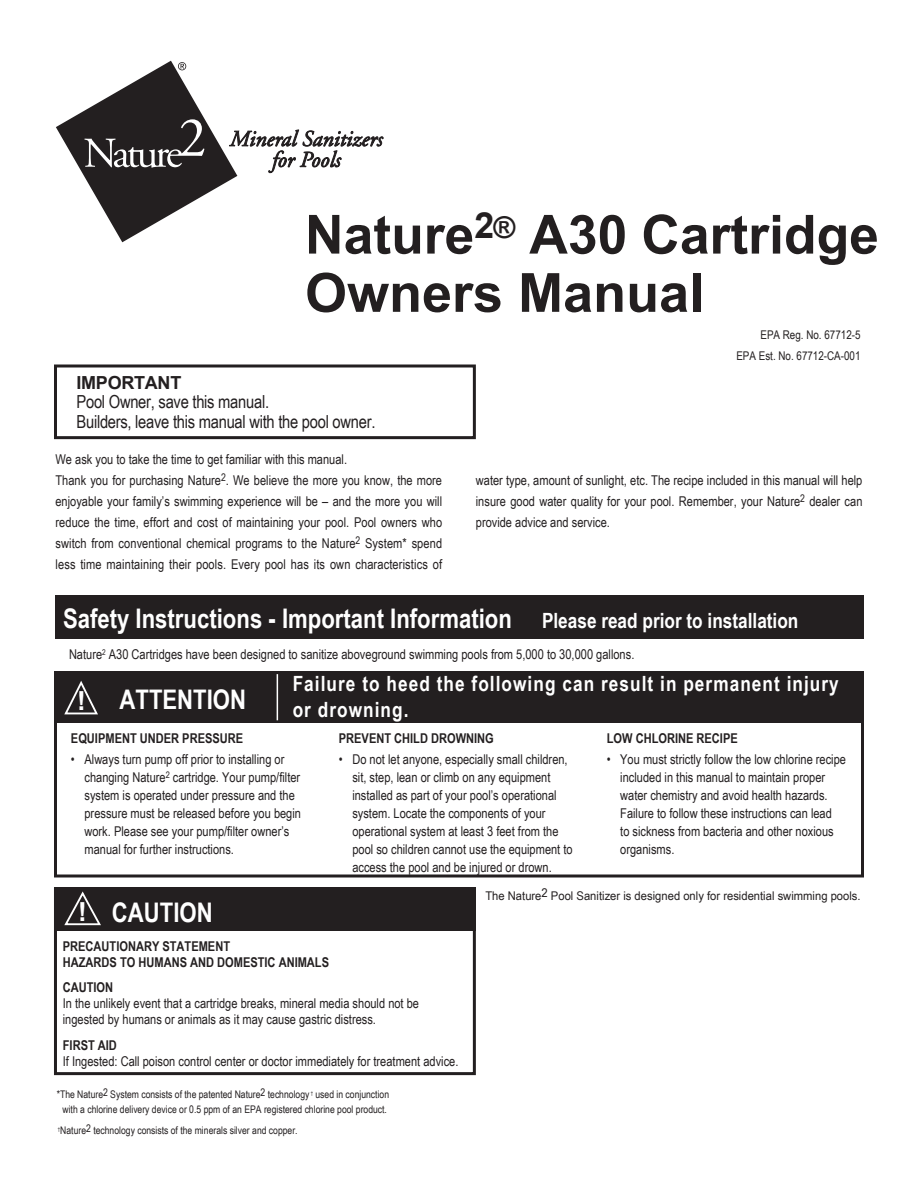
<style>
.page{position:relative;width:918px;height:1188px;background:#fff}
.page>*{position:absolute;margin:0;border:0;box-sizing:border-box;transform-origin:0 0}
.t1{font:700 54px/58.2px "Arial";color:#231f20}
.t2{font:700 27px "Arial Narrow";color:#fff}
.t3{font:700 26.25px "Arial";color:#fff}
.t4{font:700 21px/25.2px "Arial Narrow";letter-spacing:.05em;color:#fff}
.t5{font:18px/19.5px "Arial Narrow";letter-spacing:-.015em;color:#231f20}
.t6{font:700 18px "Arial";letter-spacing:-.015em;color:#231f20}
.t7{font:13.5px/18px "Arial Narrow";color:#231f20}
.t8{font:700 13.5px/16.2px "Arial Narrow";color:#231f20}
.t9{font:12px "Arial Narrow";color:#231f20;scale:1.14 1}
.t10{font:12px/20.4px "Arial Narrow";color:#231f20;text-align:right}
.t11{font:10.5px/15px "Arial Narrow";color:#231f20;text-align:center}
.s1{font-size:21px}
.s2{font-family:"Arial";font-size:26.25px}
</style>
<div class="page">
<div style="left:54px;top:887px;width:422px;height:188px;border:3px solid #231f20"></div>
<div style="left:54px;top:680px;width:810px;height:198px;border:3px solid #231f20"></div>
<div style="left:54px;top:364px;width:422px;height:75px;border:3px solid #231f20"></div>
<svg style="left:56px;top:61px;width:327px;height:181px"></svg>
<div style="left:54px;top:671px;width:810px;height:52px;background:#231f20"></div>
<svg style="left:64px;top:681px;width:34px;height:34px"></svg>
<div style="left:56px;top:595px;width:808px;height:43px;background:#231f20"></div>
<hr style="left:277px;top:674px;width:1px;height:46px;background:#fff">
<div style="left:54px;top:887px;width:422px;height:43px;background:#231f20"></div>
<svg style="left:64px;top:891px;width:37px;height:35px"></svg>
<h1 class="t1" style="left:305px;top:207px;width:575px">Nature<sup>2</sup><sup>®</sup> A30 Cartridge<br>Owners Manual</h1>
<p class="t10" style="left:736px;top:325px;width:126px">EPA Reg. No. 67712-5<br>EPA Est. No. 67712-CA-001</p>
<h3 class="t6" style="left:76px;top:371px;width:106px">IMPORTANT</h3>
<h3 class="t5" style="left:76px;top:392px;width:301px">Pool Owner, save this manual.<br>Builders, leave this manual with the pool owner.</h3>
<p class="t7" style="left:56px;top:449px;width:388px;line-height:21px">We ask you to take the time to get familiar with this manual.<br>Thank you for purchasing Nature<sup>2</sup>. We believe the more you know, the more enjoyable your family’s swimming experience will be – and the more you will reduce the time, effort and cost of maintaining your pool. Pool owners who switch from conventional chemical programs to the Nature<sup>2</sup> System* spend less time maintaining their pools. Every pool has its own characteristics of</p>
<p class="t7" style="left:476px;top:470px;width:388px;line-height:21px;text-align:justify">water type, amount of sunlight, etc. The recipe included in this manual will help insure good water quality for your pool. Remember, your Nature<sup>2</sup> dealer can provide advice and service.</p>
<h2 class="t2" style="left:63px;top:598px;width:737px">Safety Instructions - Important Information <span class="s1">Please read prior to installation</span></h2>
<p class="t7" style="left:69px;top:645px;width:567px">Nature<sup>2</sup> A30 Cartridges have been designed to sanitize aboveground swimming pools from 5,000 to 30,000 gallons.</p>
<h3 class="t3" style="left:77px;top:684px;width:10px">!</h3>
<h2 class="t2" style="left:120px;top:679px;width:128px">ATTENTION</h2>
<h3 class="t4" style="left:293px;top:670px;width:548px">Failure to heed the following can result in permanent injury or drowning.</h3>
<p class="t8" style="left:71px;top:730px;width:174px">EQUIPMENT UNDER PRESSURE</p>
<p class="t7" style="left:84px;top:750px;width:218px;text-indent:-13px">• Always turn pump off prior to installing or changing Nature<sup>2</sup> cartridge. Your pump/filter system is operated under pressure and the pressure must be released before you begin work. Please see your pump/filter owner’s manual for further instructions.</p>
<h2 class="t2" style="left:78px;top:892px;width:136px"><span class="s2">!</span> CAUTION</h2>
<p class="t8" style="left:339px;top:730px;width:156px">PREVENT CHILD DROWNING</p>
<p class="t7" style="left:352px;top:750px;width:222px;text-indent:-14px">• Do not let anyone, especially small children, sit, step, lean or climb on any equipment installed as part of your pool’s operational system. Locate the components of your operational system at least 3 feet from the pool so children cannot use the equipment to access the pool and be injured or drown.</p>
<p class="t8" style="left:607px;top:730px;width:133px">LOW CHLORINE RECIPE</p>
<p class="t7" style="left:620px;top:750px;width:227px;text-indent:-14px">• You must strictly follow the low chlorine recipe included in this manual to maintain proper water chemistry and avoid health hazards.<br>Failure to follow these instructions can lead<br>to sickness from bacteria and other noxious organisms.</p>
<p class="t9" style="left:485px;top:887px;width:331px">The Nature2 Pool Sanitizer is designed only for residential swimming pools.</p>
<p class="t8" style="left:63px;top:937px;width:268px">PRECAUTIONARY STATEMENT<br>HAZARDS TO HUMANS AND DOMESTIC ANIMALS</p>
<p class="t8" style="left:63px;top:978px;width:52px">CAUTION</p>
<p class="t7" style="left:63px;top:995px;width:358px;line-height:16.2px">In the unlikely event that a cartridge breaks, mineral media should not be ingested by humans or animals as it may cause gastric distress.</p>
<p class="t8" style="left:63px;top:1036px;width:56px">FIRST AID</p>
<p class="t7" style="left:63px;top:1051px;width:397px">If Ingested: Call poison control center or doctor immediately for treatment advice.</p>
<p class="t11" style="left:57px;top:1087px;width:334px">*The Nature2 System consists of the patented Nature2 technology <sup>†</sup> used in conjunction with a chlorine delivery device or 0.5 ppm of an EPA registered chlorine pool product.</p>
<p class="t11" style="left:58px;top:1123px;width:241px"><sup>†</sup>Nature2 technology consists of the minerals silver and copper.</p>
</div>
